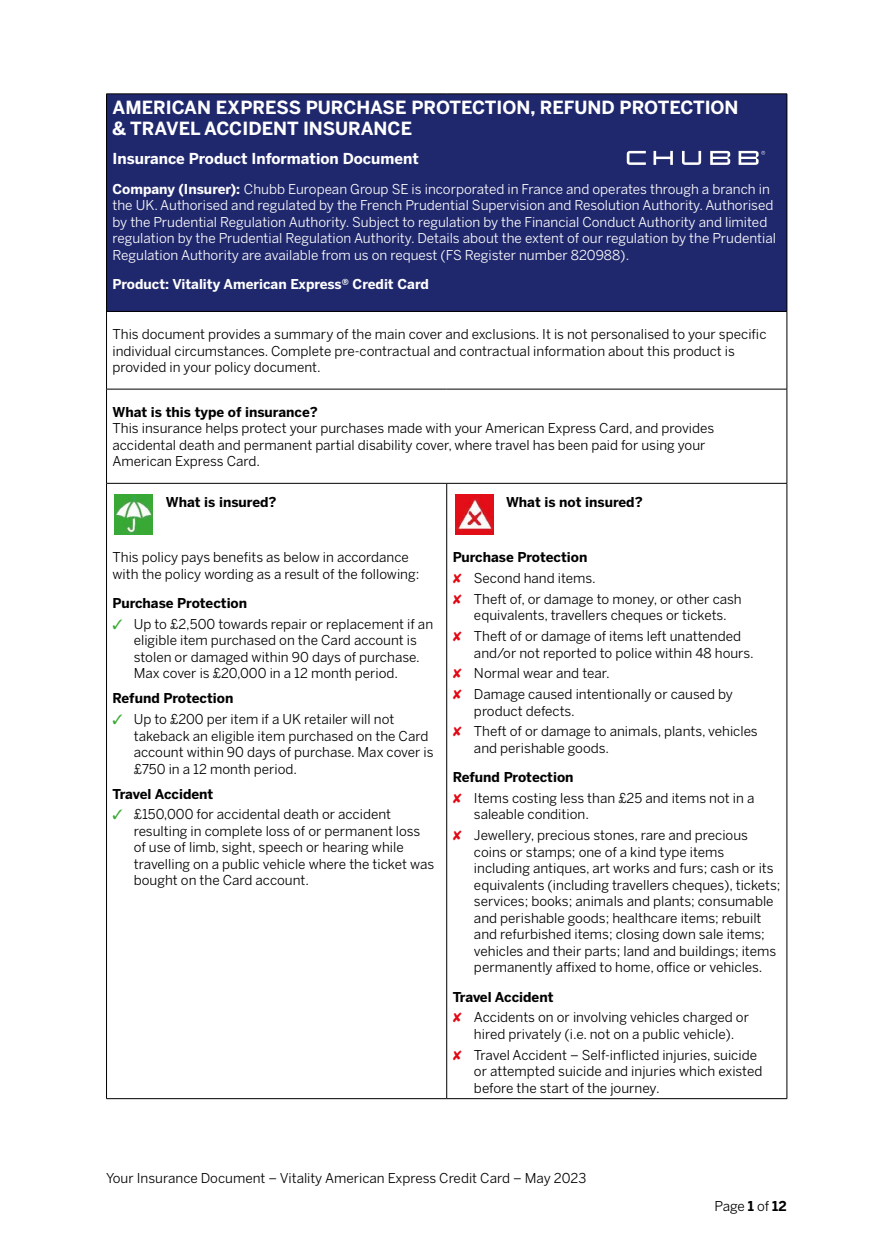
<style>
.page{position:relative;width:893px;height:1251px;background:#fff}
.page>*{position:absolute;margin:0;border:0;box-sizing:border-box;transform-origin:0 0}
.t1{font:700 18px/21px "Benton Sans";color:#fff}
.t2{font:700 15px "Benton Sans";color:#fff}
.t3{font:13.5px/16.5px "Benton Sans";color:#000}
.t4{font:13.5px/16.5px "Benton Sans";color:#fff}
.t5{font:700 13.5px "Benton Sans";color:#000}
.t6{font:700 13.5px "Benton Sans";color:#fff}
.s1{font-weight:700}
.s2{color:#3aaa35}
.s3{color:#e30613}
</style>
<div class="page">
<div style="left:107px;top:94px;width:680px;height:217px;background:#20286d"></div>
<hr style="left:106px;top:94px;width:341px;height:1px;background:#000">
<hr style="left:106px;top:94px;width:1px;height:217px;background:#000">
<hr style="left:447px;top:94px;width:340px;height:1px;background:#000">
<hr style="left:787px;top:94px;width:1px;height:217px;background:#000">
<hr style="left:106px;top:311px;width:341px;height:1px;background:#000">
<hr style="left:106px;top:311px;width:1px;height:78px;background:#000">
<hr style="left:447px;top:311px;width:340px;height:1px;background:#000">
<hr style="left:787px;top:311px;width:1px;height:78px;background:#000">
<hr style="left:106px;top:389px;width:341px;height:1px;background:#000">
<hr style="left:106px;top:389px;width:1px;height:94px;background:#000">
<hr style="left:447px;top:389px;width:340px;height:1px;background:#000">
<hr style="left:787px;top:389px;width:1px;height:94px;background:#000">
<hr style="left:106px;top:483px;width:341px;height:1px;background:#000">
<hr style="left:106px;top:483px;width:1px;height:615px;background:#000">
<hr style="left:447px;top:483px;width:340px;height:1px;background:#000">
<hr style="left:446px;top:483px;width:1px;height:615px;background:#000">
<hr style="left:787px;top:483px;width:1px;height:615px;background:#000">
<hr style="left:106px;top:1098px;width:341px;height:1px;background:#000">
<hr style="left:447px;top:1098px;width:340px;height:1px;background:#000">
<img style="left:114px;top:494px;width:39px;height:41px">
<img style="left:455px;top:494px;width:39px;height:41px">
<svg style="left:627px;top:151px;width:138px;height:14px"></svg>
<h1 class="t1" style="left:113px;top:97px;width:628px">AMERICAN EXPRESS PURCHASE PROTECTION, REFUND PROTECTION &amp; TRAVEL ACCIDENT INSURANCE</h1>
<p class="t2" style="left:113px;top:149px;width:308px">Insurance Product Information Document</p>
<p class="t4" style="left:113px;top:180px;width:665px"><span class="s1">Company (Insurer):</span> Chubb European Group SE is incorporated in France and operates through a branch in the UK. Authorised and regulated by the French Prudential Supervision and Resolution Authority. Authorised by the Prudential Regulation Authority. Subject to regulation by the Financial Conduct Authority and limited regulation by the Prudential Regulation Authority. Details about the extent of our regulation by the Prudential Regulation Authority are available from us on request (FS Register number 820988).</p>
<p class="t6" style="left:113px;top:275px;width:318px">Product: Vitality American Express® Credit Card</p>
<p class="t3" style="left:113px;top:326px;width:655px">This document provides a summary of the main cover and exclusions. It is not personalised to your specific individual circumstances. Complete pre-contractual and contractual information about this product is provided in your policy document.</p>
<p class="t5" style="left:113px;top:403px;width:207px">What is this type of insurance?</p>
<p class="t3" style="left:113px;top:420px;width:603px">This insurance helps protect your purchases made with your American Express Card, and provides accidental death and permanent partial disability cover, where travel has been paid for using your<br>American Express Card.</p>
<p class="t5" style="left:166px;top:493px;width:112px">What is insured?</p>
<p class="t5" style="left:506px;top:493px;width:138px">What is not insured?</p>
<p class="t3" style="left:113px;top:549px;width:308px">This policy pays benefits as below in accordance with the policy wording as a result of the following:</p>
<p class="t5" style="left:113px;top:594px;width:136px">Purchase Protection</p>
<p class="t3" style="left:134px;top:615px;width:301px;text-indent:-21px"><span class="s2">✓</span> Up to £2,500 towards repair or replacement if an eligible item purchased on the Card account is stolen or damaged within 90 days of purchase.<br>Max cover is £20,000 in a 12 month period.</p>
<p class="t5" style="left:113px;top:689px;width:122px">Refund Protection</p>
<p class="t3" style="left:134px;top:710px;width:301px;text-indent:-21px"><span class="s2">✓</span> Up to £200 per item if a UK retailer will not takeback an eligible item purchased on the Card account within 90 days of purchase. Max cover is £750 in a 12 month period.</p>
<p class="t5" style="left:113px;top:785px;width:102px">Travel Accident</p>
<p class="t3" style="left:134px;top:806px;width:302px;text-indent:-21px"><span class="s2">✓</span> £150,000 for accidental death or accident resulting in complete loss of or permanent loss of use of limb, sight, speech or hearing while travelling on a public vehicle where the ticket was bought on the Card account.</p>
<p class="t3" style="left:453px;top:547px;width:291px;line-height:20.7px"><span class="s1">Purchase Protection<br></span><span class="s3">✘</span> Second hand items.<br><span class="s3">✘</span> Theft of, or damage to money, or other cash</p>
<p class="t3" style="left:453px;top:605px;width:290px;line-height:20.7px;text-align:center">equivalents, travellers cheques or tickets.<br><span class="s3">✘</span> Theft of or damage of items left unattended</p>
<p class="t3" style="left:453px;top:642px;width:302px;line-height:20.7px;text-indent:21px">and/or not reported to police within 48 hours. <span class="s3">✘</span> Normal wear and tear.<br><span class="s3">✘</span> Damage caused intentionally or caused by</p>
<p class="t3" style="left:453px;top:700px;width:307px;line-height:20.7px;text-indent:21px">product defects.<br><span class="s3">✘</span> Theft of or damage to animals, plants, vehicles</p>
<p class="t3" style="left:474px;top:739px;width:137px">and perishable goods.</p>
<p class="t3" style="left:453px;top:766px;width:303px;line-height:20.7px"><span class="s1">Refund Protection<br></span><span class="s3">✘</span> Items costing less than £25 and items not in a</p>
<p class="t3" style="left:453px;top:804px;width:297px;line-height:20.7px;text-indent:21px">saleable condition.<br><span class="s3">✘</span> Jewellery, precious stones, rare and precious</p>
<p class="t3" style="left:474px;top:843px;width:308px">coins or stamps; one of a kind type items including antiques, art works and furs; cash or its equivalents (including travellers cheques), tickets; services; books; animals and plants; consumable and perishable goods; healthcare items; rebuilt and refurbished items; closing down sale items; vehicles and their parts; land and buildings; items permanently affixed to home, office or vehicles.</p>
<p class="t3" style="left:453px;top:986px;width:298px;line-height:20.7px"><span class="s1">Travel Accident<br></span><span class="s3">✘</span> Accidents on or involving vehicles charged or</p>
<p class="t3" style="left:453px;top:1023px;width:306px;line-height:20.7px;text-align:center">hired privately (i.e. not on a public vehicle).<br><span class="s3">✘</span> Travel Accident – Self-inflicted injuries, suicide</p>
<p class="t3" style="left:474px;top:1062px;width:290px">or attempted suicide and injuries which existed before the start of the journey.</p>
<p class="t3" style="left:106px;top:1169px;width:481px">Your Insurance Document – Vitality American Express Credit Card – May 2023</p>
<p class="t3" style="left:714px;top:1197px;width:74px">Page <span class="s1">1</span> of <span class="s1">12</span></p>
</div>
